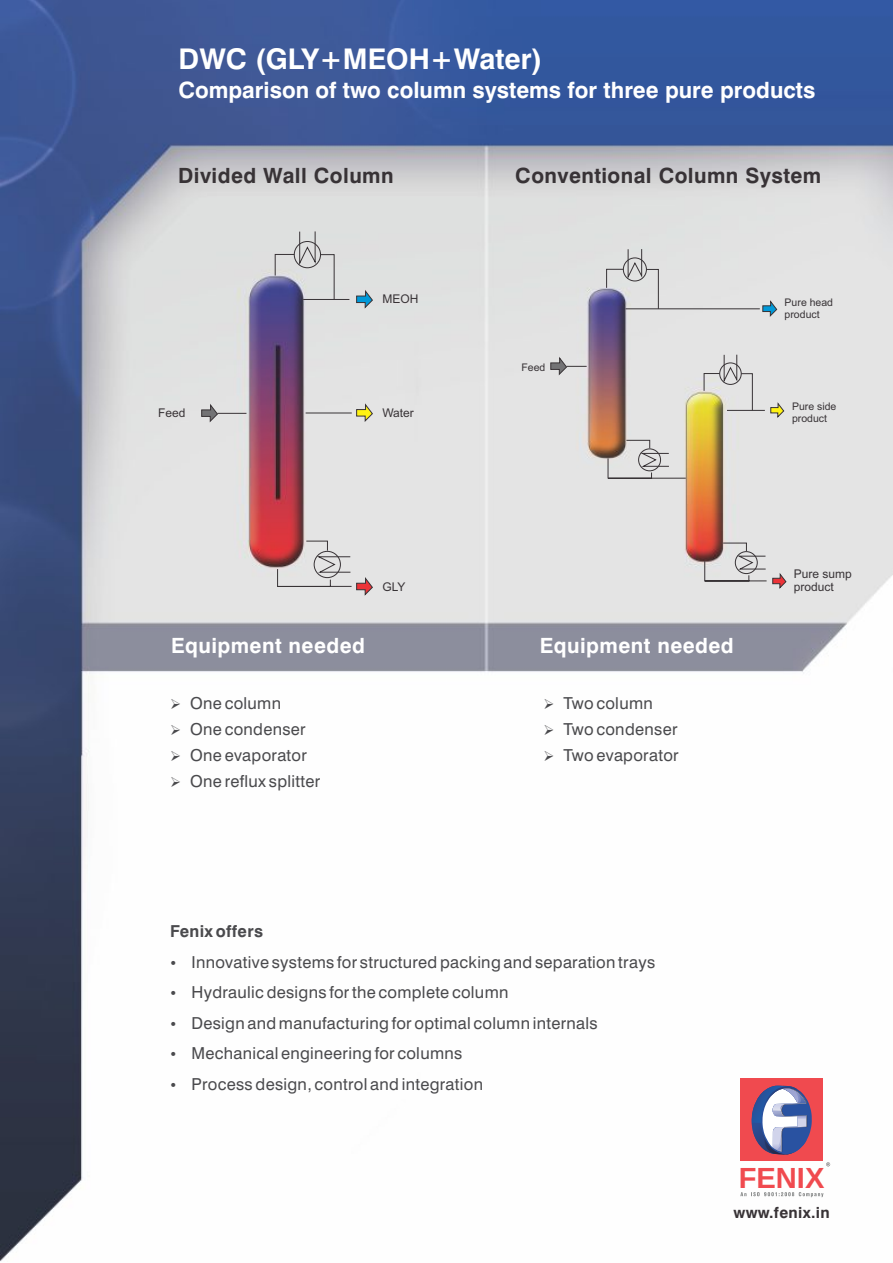
<style>
.page{position:relative;width:893px;height:1263px;background:#fff}
.page>*{position:absolute;margin:0;border:0;box-sizing:border-box;transform-origin:0 0}
.t1{font:700 29.1px "Arimo";color:#f04a4f}
.t2{font:700 28.5px "Swiss 721 BT";color:#fff}
.t3{font:700 22.5px "Swiss 721 BT";color:#fff}
.t4{font:700 21px "Swiss 721 BT";letter-spacing:.02em;color:#383336}
.t5{font:700 21px "Swiss 721 BT";letter-spacing:.02em;color:#fff}
.t6{font:16.5px/30.5px "Swiss 721 BT";letter-spacing:.02em;color:#4a4a4d}
.t7{font:700 16.5px "Swiss 721 BT";letter-spacing:.02em;color:#4a4a4d}
.t8{font:700 15.45px "Swiss 721 BT";letter-spacing:.02em;color:#383336}
.t9{font:12px/13.4px "Arial";color:#383336}
.t10{font:10.5px/11.7px "Arial";color:#383336}
</style>
<div class="page">
<img style="left:0;top:0;width:893px;height:1262px">
<hr style="left:306px;top:413px;width:46px;height:1px;background:#383336">
<svg style="left:356px;top:402px;width:17px;height:21px"></svg>
<hr style="left:727px;top:410px;width:38px;height:1px;background:#383336">
<svg style="left:770px;top:401px;width:15px;height:18px"></svg>
<svg style="left:201px;top:403px;width:45px;height:20px"></svg>
<svg style="left:703px;top:354px;width:50px;height:57px;background:#d2d1c2"></svg>
<hr style="left:625px;top:308px;width:135px;height:1px;background:#383336">
<svg style="left:762px;top:299px;width:16px;height:19px"></svg>
<svg style="left:606px;top:248px;width:53px;height:62px;background:#c2c2c9"></svg>
<svg style="left:550px;top:356px;width:37px;height:20px"></svg>
<hr style="left:303px;top:299px;width:46px;height:1px;background:#383336">
<svg style="left:356px;top:289px;width:17px;height:20px"></svg>
<svg style="left:274px;top:231px;width:61px;height:69px;background:#bebfc7"></svg>
<svg style="left:277px;top:540px;width:96px;height:56px;background:#d0c1c1"></svg>
<svg style="left:704px;top:542px;width:83px;height:47px;background:#cdc2c2"></svg>
<svg style="left:607px;top:440px;width:79px;height:39px;background:#c9c4c1"></svg>
<svg style="left:740px;top:1192px;width:83px;height:5px"></svg>
<div style="left:741px;top:1078px;width:82px;height:82px;background:#f04a4f"></div>
<svg style="left:752px;top:1085px;width:60px;height:69px"></svg>
<svg style="left:826px;top:1162px;width:4px;height:4px"></svg>
<svg style="left:171px;top:960px;width:4px;height:5px"></svg>
<svg style="left:171px;top:991px;width:4px;height:4px"></svg>
<svg style="left:171px;top:1021px;width:4px;height:4px"></svg>
<svg style="left:171px;top:1052px;width:4px;height:4px"></svg>
<svg style="left:171px;top:1082px;width:4px;height:4px"></svg>
<h2 class="t2" style="left:178px;top:48px;width:365px">DWC (GLY+MEOH+Water)</h2>
<h3 class="t3" style="left:178px;top:81px;width:638px">Comparison of two column systems for three pure products</h3>
<p class="t4" style="left:178px;top:167px;width:217px">Divided Wall Column</p>
<p class="t4" style="left:515px;top:167px;width:308px">Conventional Column System</p>
<p class="t9" style="left:158px;top:407px;width:29px">Feed</p>
<p class="t9" style="left:382px;top:293px;width:37px">MEOH</p>
<p class="t9" style="left:382px;top:407px;width:33px">Water</p>
<p class="t10" style="left:521px;top:363px;width:25px">Feed</p>
<p class="t10" style="left:785px;top:298px;width:50px">Pure head product</p>
<p class="t10" style="left:792px;top:401px;width:46px">Pure side product</p>
<p class="t9" style="left:382px;top:582px;width:25px">GLY</p>
<p class="t5" style="left:171px;top:637px;width:195px">Equipment needed</p>
<p class="t5" style="left:540px;top:637px;width:195px">Equipment needed</p>
<p class="t6" style="left:170px;top:689px;width:113px">➢ One column</p>
<p class="t6" style="left:170px;top:715px;width:137px">➢ One condenser</p>
<p class="t6" style="left:170px;top:741px;width:138px">➢ One evaporator</p>
<p class="t6" style="left:170px;top:767px;width:152px">➢ One reflux splitter</p>
<p class="t6" style="left:543px;top:689px;width:111px">➢ Two column</p>
<p class="t6" style="left:543px;top:715px;width:135px">➢ Two condenser</p>
<p class="t6" style="left:543px;top:741px;width:137px">➢ Two evaporator</p>
<p class="t9" style="left:794px;top:568px;width:60px">Pure sump product</p>
<p class="t7" style="left:170px;top:925px;width:95px">Fenix offers</p>
<p class="t6" style="left:191px;top:948px;width:465px">Innovative systems for structured packing and separation trays Hydraulic designs for the complete column<br>Design and manufacturing for optimal column internals Mechanical engineering for columns<br>Process design, control and integration</p>
<h1 class="t1" style="left:739px;top:1166px;width:87px">FENIX</h1>
<p class="t8" style="left:733px;top:1206px;width:98px">www.fenix.in</p>
</div>
